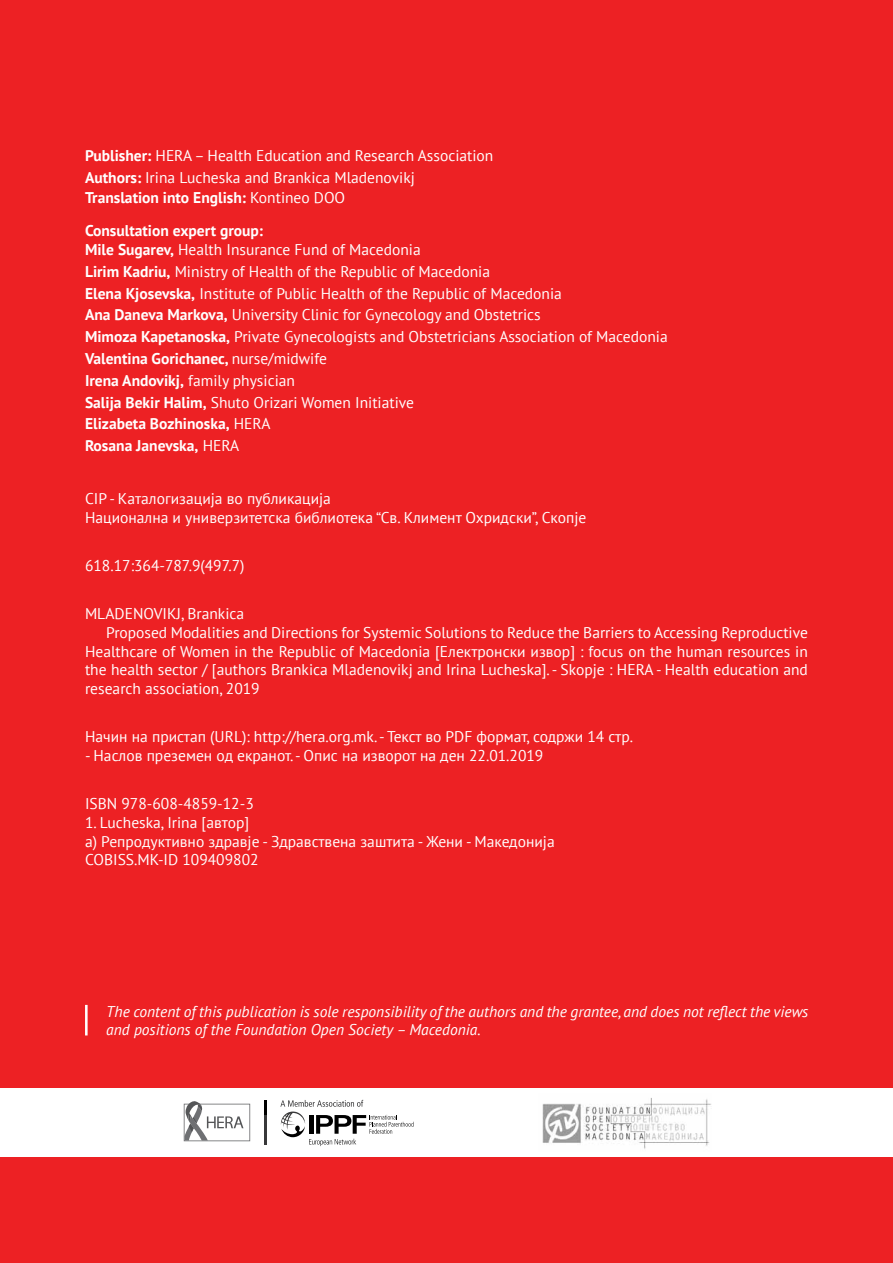
<style>
.page{position:relative;width:893px;height:1263px;background:#ed2124}
.page>*{position:absolute;margin:0;border:0;box-sizing:border-box;transform-origin:0 0}
.t1{font:15.6px/21.8px "PT Sans";color:#fff}
.t2{font:italic 15.6px/18.6px "PT Sans";color:#fff}
.t3{font:700 15.6px/33.5px "PT Sans";color:#fff}
.s1{font-weight:700}
.s2{font-weight:400}
</style>
<div class="page">
<div style="left:0;top:1089px;width:893px;height:68px;background:#fff"></div>
<img style="left:542px;top:1098px;width:169px;height:51px">
<svg style="left:265px;top:1100px;width:2px;height:15px"></svg>
<hr style="left:265px;top:1115px;width:2px;height:29px;background:#383839">
<svg style="left:280px;top:1100px;width:134px;height:46px"></svg>
<svg style="left:184px;top:1101px;width:66px;height:40px"></svg>
<hr style="left:85px;top:1005px;width:3px;height:30px;background:#fff">
<p class="t1" style="left:85px;top:144px;width:410px"><span class="s1">Publisher:</span> HERA – Health Education and Research Association<br><span class="s1">Authors:</span> Irina Lucheska and Brankica Mladenovikj</p>
<p class="t3" style="left:85px;top:180px;width:262px">Translation into English: <span class="s2">Kontineo DOO<br></span>Consultation expert group:</p>
<p class="t1" style="left:85px;top:238px;width:584px"><span class="s1">Mile Sugarev,</span> Health Insurance Fund of Macedonia<br><span class="s1">Lirim Kadriu,</span> Ministry of Health of the Republic of Macedonia<br><span class="s1">Elena Kjosevska,</span> Institute of Public Health of the Republic of Macedonia<br><span class="s1">Ana Daneva Markova,</span> University Clinic for Gynecology and Obstetrics<br><span class="s1">Mimoza Kapetanoska,</span> Private Gynecologists and Obstetricians Association of Macedonia <span class="s1">Valentina Gorichanec,</span> nurse/midwife<br><span class="s1">Irena Andovikj,</span> family physician<br><span class="s1">Salija Bekir Halim,</span> Shuto Orizari Women Initiative<br><span class="s1">Elizabeta Bozhinoska,</span> HERA<br><span class="s1">Rosana Janevska,</span> HERA</p>
<p class="t1" style="left:85px;top:489px;width:503px;line-height:18.6px">CIP - Каталогизација во публикација<br>Национална и универзитетска библиотека “Св. Климент Охридски”, Скопје</p>
<p class="t1" style="left:85px;top:554px;width:161px">618.17:364-787.9(497.7)</p>
<p class="t1" style="left:85px;top:603px;width:161px">MLADENOVIKJ, Brankica</p>
<p class="t1" style="left:106px;top:621px;width:703px">Proposed Modalities and Directions for Systemic Solutions to Reduce the Barriers to Accessing Reproductive</p>
<p class="t1" style="left:85px;top:640px;width:724px">Healthcare of Women in the Republic of Macedonia [Електронски извор] : focus on the human resources in</p>
<p class="t1" style="left:85px;top:659px;width:724px">the health sector / [authors Brankica Mladenovikj and Irina Lucheska]. - Skopje : HERA - Health education and</p>
<p class="t1" style="left:85px;top:677px;width:176px">research association, 2019</p>
<p class="t1" style="left:85px;top:726px;width:549px">Начин на пристап (URL): http://hera.org.mk. - Текст во PDF формат, содржи 14 стр.</p>
<p class="t1" style="left:85px;top:744px;width:460px">- Наслов преземен од екранот. - Опис на изворот на ден 22.01.2019</p>
<p class="t1" style="left:85px;top:793px;width:170px">ISBN 978-608-4859-12-3</p>
<p class="t1" style="left:85px;top:813px;width:471px;line-height:18.6px">1. Lucheska, Irina [автор]<br>а) Репродуктивно здравје - Здравствена заштита - Жени - Македонија<br>COBISS.MK-ID 109409802</p>
<p class="t2" style="left:106px;top:1002px;width:704px">The content of this publication is sole responsibility of the authors and the grantee, and does not reflect the views and positions of the Foundation Open Society – Macedonia.</p>
</div>
